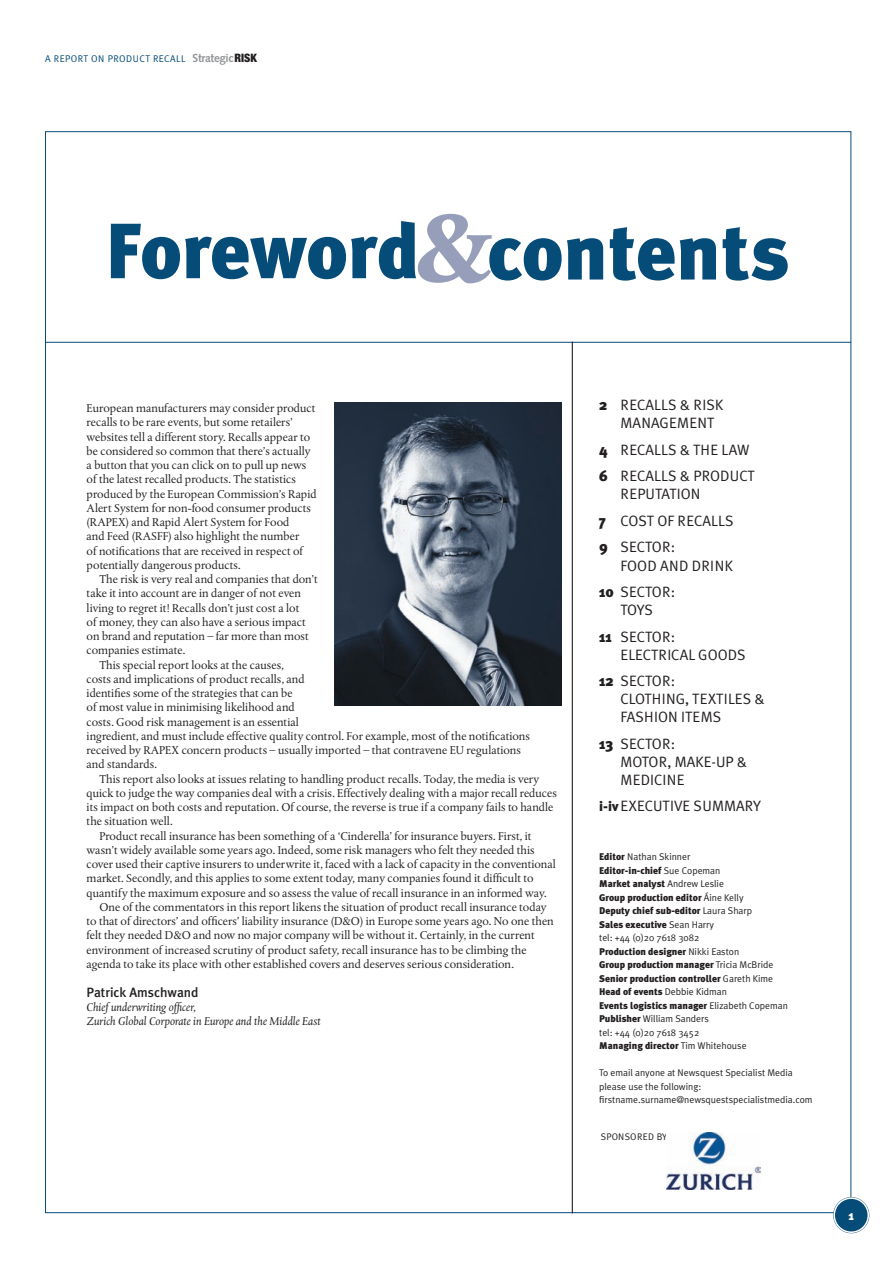
<style>
.page{position:relative;width:894px;height:1265px;background:#fff}
.page>*{position:absolute;margin:0;border:0;box-sizing:border-box;transform-origin:0 0}
.t1{font:900 78.15px "Meta Plus";color:#064c79}
.t2{font:15px/26.5px "Meta Plus Normal";color:#231f20}
.t3{font:500 13.5px "Meta Plus";color:#231f20}
.t4{font:900 12.75px "Meta";color:#fff}
.t5{font:12px "Albertina";color:#231f20}
.t6{font:italic 12px/14.2px "Albertina";color:#231f20}
.t7{font:900 9.75px/13.5px "Meta Plus";color:#231f20}
.t8{font:9.75px/13.5px "Meta Plus Normal";color:#231f20}
.t9{font:9.75px "Meta Normal";letter-spacing:.05em;color:#064c79}
.t10{font:9.6px "Meta Plus Normal";letter-spacing:.03em;color:#231f20}
.s1{font-family:"Syntax";font-weight:700;font-size:11.7px;color:#939598}
.s2{font-family:"Helvetica Neue";font-weight:900;font-stretch:condensed;font-size:11.7px;color:#231f20}
.s3{font-family:"Albertina";font-weight:700;font-size:99px;color:#969eb9}
.s4{font-family:"Meta Plus";font-weight:900}
.s5{font-family:"Meta Plus";font-weight:900;font-size:13.5px}
.s6{font-family:"Meta Plus Normal";font-weight:400}
</style>
<div class="page">
<svg style="left:833px;top:1196px;width:36px;height:36px"></svg>
<hr style="left:45px;top:342px;width:805px;height:1px;background:#064c79">
<img style="left:335px;top:402px;width:226px;height:303px">
<hr style="left:572px;top:342px;width:1px;height:870px;background:#040503">
<div style="left:834px;top:1197px;width:34px;height:34px;background:#064c79;border-radius:50%"></div>
<div style="left:833px;top:1197px;width:36px;height:35px;border:2px solid #fff;border-radius:50%"></div>
<img style="left:666px;top:1132px;width:94px;height:57px">
<p class="t9" style="left:45px;top:55px;width:213px">A REPORT ON PRODUCT RECALL <span class="s1">Strategic</span> <span class="s2">RISK</span></p>
<p class="t1" style="left:105px;top:220px;width:686px">Foreword<span class="s3">&amp;</span>contents</p>
<p class="t5" style="left:87px;top:403px;width:230px">European manufacturers may consider product</p>
<p class="t5" style="left:87px;top:417px;width:207px">recalls to be rare events, but some retailers’</p>
<p class="t5" style="left:87px;top:431px;width:225px">websites tell a different story. Recalls appear to</p>
<p class="t5" style="left:87px;top:446px;width:225px">be considered so common that there’s actually</p>
<p class="t5" style="left:87px;top:460px;width:221px">a button that you can click on to pull up news</p>
<p class="t5" style="left:87px;top:474px;width:211px">of the latest recalled products. The statistics</p>
<p class="t5" style="left:87px;top:488px;width:231px">produced by the European Commission’s Rapid</p>
<p class="t5" style="left:87px;top:503px;width:226px">Alert System for non-food consumer products</p>
<p class="t5" style="left:87px;top:517px;width:204px">(RAPEX) and Rapid Alert System for Food</p>
<p class="t5" style="left:87px;top:531px;width:214px">and Feed (RASFF) also highlight the number</p>
<p class="t5" style="left:87px;top:545px;width:218px">of notifications that are received in respect of</p>
<p class="t5" style="left:87px;top:560px;width:156px">potentially dangerous products.</p>
<p class="t5" style="left:99px;top:574px;width:220px">The risk is very real and companies that don’t</p>
<p class="t5" style="left:87px;top:588px;width:216px">take it into account are in danger of not even</p>
<p class="t5" style="left:87px;top:602px;width:214px">living to regret it! Recalls don’t just cost a lot</p>
<p class="t5" style="left:87px;top:617px;width:221px">of money, they can also have a serious impact</p>
<p class="t5" style="left:87px;top:631px;width:224px">on brand and reputation – far more than most</p>
<p class="t5" style="left:87px;top:645px;width:100px">companies estimate.</p>
<p class="t5" style="left:99px;top:659px;width:186px">This special report looks at the causes,</p>
<p class="t5" style="left:87px;top:674px;width:220px">costs and implications of product recalls, and</p>
<p class="t5" style="left:87px;top:688px;width:207px">identifies some of the strategies that can be</p>
<p class="t5" style="left:87px;top:702px;width:210px">of most value in minimising likelihood and</p>
<p class="t5" style="left:87px;top:716px;width:214px">costs. Good risk management is an essential</p>
<p class="t5" style="left:87px;top:730px;width:445px">ingredient, and must include effective quality control. For example, most of the notifications</p>
<p class="t5" style="left:87px;top:745px;width:436px">received by RAPEX concern products – usually imported – that contravene EU regulations</p>
<p class="t5" style="left:87px;top:759px;width:72px">and standards.</p>
<p class="t5" style="left:99px;top:773px;width:441px">This report also looks at issues relating to handling product recalls. Today, the media is very</p>
<p class="t5" style="left:87px;top:787px;width:472px">quick to judge the way companies deal with a crisis. Effectively dealing with a major recall reduces</p>
<p class="t5" style="left:87px;top:802px;width:468px">its impact on both costs and reputation. Of course, the reverse is true if a company fails to handle</p>
<p class="t5" style="left:87px;top:816px;width:87px">the situation well.</p>
<p class="t5" style="left:99px;top:830px;width:433px">Product recall insurance has been something of a ‘Cinderella’ for insurance buyers. First, it</p>
<p class="t5" style="left:87px;top:844px;width:449px">wasn’t widely available some years ago. Indeed, some risk managers who felt they needed this</p>
<p class="t5" style="left:87px;top:859px;width:471px">cover used their captive insurers to underwrite it, faced with a lack of capacity in the conventional</p>
<p class="t5" style="left:87px;top:873px;width:448px">market. Secondly, and this applies to some extent today, many companies found it difficult to</p>
<p class="t5" style="left:87px;top:887px;width:461px">quantify the maximum exposure and so assess the value of recall insurance in an informed way.</p>
<p class="t5" style="left:99px;top:901px;width:449px">One of the commentators in this report likens the situation of product recall insurance today</p>
<p class="t5" style="left:87px;top:916px;width:468px">to that of directors’ and officers’ liability insurance (D&amp;O) in Europe some years ago. No one then</p>
<p class="t5" style="left:87px;top:930px;width:450px">felt they needed D&amp;O and now no major company will be without it. Certainly, in the current</p>
<p class="t5" style="left:87px;top:944px;width:441px">environment of increased scrutiny of product safety, recall insurance has to be climbing the</p>
<p class="t5" style="left:87px;top:958px;width:429px">agenda to take its place with other established covers and deserves serious consideration.</p>
<p class="t3" style="left:87px;top:986px;width:113px">Patrick Amschwand</p>
<p class="t6" style="left:87px;top:1000px;width:236px">Chief underwriting officer,<br>Zurich Global Corporate in Europe and the Middle East</p>
<p class="t2" style="left:620px;top:397px;width:104px;line-height:18px;text-indent:-21px"><span class="s4">2</span> RECALLS &amp; RISK<br>MANAGEMENT</p>
<p class="t2" style="left:599px;top:437px;width:157px"><span class="s4">4</span> RECALLS &amp; THE LAW<br><span class="s4">6</span> RECALLS &amp; PRODUCT</p>
<p class="t2" style="left:599px;top:482px;width:136px;text-indent:21px">REPUTATION<br><span class="s4">7</span> COST OF RECALLS<br><span class="s4">9</span> SECTOR:</p>
<p class="t2" style="left:599px;top:553px;width:135px;text-indent:21px">FOOD AND DRINK<br><span class="s4">10</span> SECTOR:</p>
<p class="t2" style="left:599px;top:597px;width:78px;text-align:center">TOYS<br><span class="s4">11</span> SECTOR:</p>
<p class="t2" style="left:599px;top:642px;width:148px;text-indent:21px">ELECTRICAL GOODS<br><span class="s4">12</span> SECTOR:</p>
<p class="t2" style="left:620px;top:691px;width:146px;line-height:18px">CLOTHING, TEXTILES &amp;<br>FASHION ITEMS</p>
<p class="t2" style="left:620px;top:735px;width:128px;line-height:18px;text-indent:-21px"><span class="s4">13</span> SECTOR:<br>MOTOR, MAKE-UP &amp;<br>MEDICINE</p>
<p class="t2" style="left:599px;top:793px;width:163px"><span class="s5">i-iv</span> EXECUTIVE SUMMARY</p>
<p class="t7" style="left:599px;top:850px;width:190px">Editor <span class="s6">Nathan Skinner<br></span>Editor-in-chief <span class="s6">Sue Copeman<br></span>Market analyst <span class="s6">Andrew Leslie<br></span>Group production editor <span class="s6">Áine Kelly<br></span>Deputy chief sub-editor <span class="s6">Laura Sharp<br></span>Sales executive <span class="s6">Sean Harry<br>tel: +44 (0)20 7618 3082<br></span>Production designer <span class="s6">Nikki Easton<br></span>Group production manager <span class="s6">Tricia McBride<br></span>Senior production controller <span class="s6">Gareth Kime<br></span>Head of events <span class="s6">Debbie Kidman<br></span>Events logistics manager <span class="s6">Elizabeth Copeman<br></span>Publisher <span class="s6">William Sanders<br>tel: +44 (0)20 7618 3452<br></span>Managing director <span class="s6">Tim Whitehouse</span></p>
<p class="t8" style="left:599px;top:1066px;width:215px">To email anyone at Newsquest Specialist Media please use the following: firstname.surname@newsquestspecialistmedia.com</p>
<p class="t10" style="left:600px;top:1132px;width:68px">SPONSORED BY</p>
<p class="t4" style="left:848px;top:1210px;width:7px">1</p>
</div>
